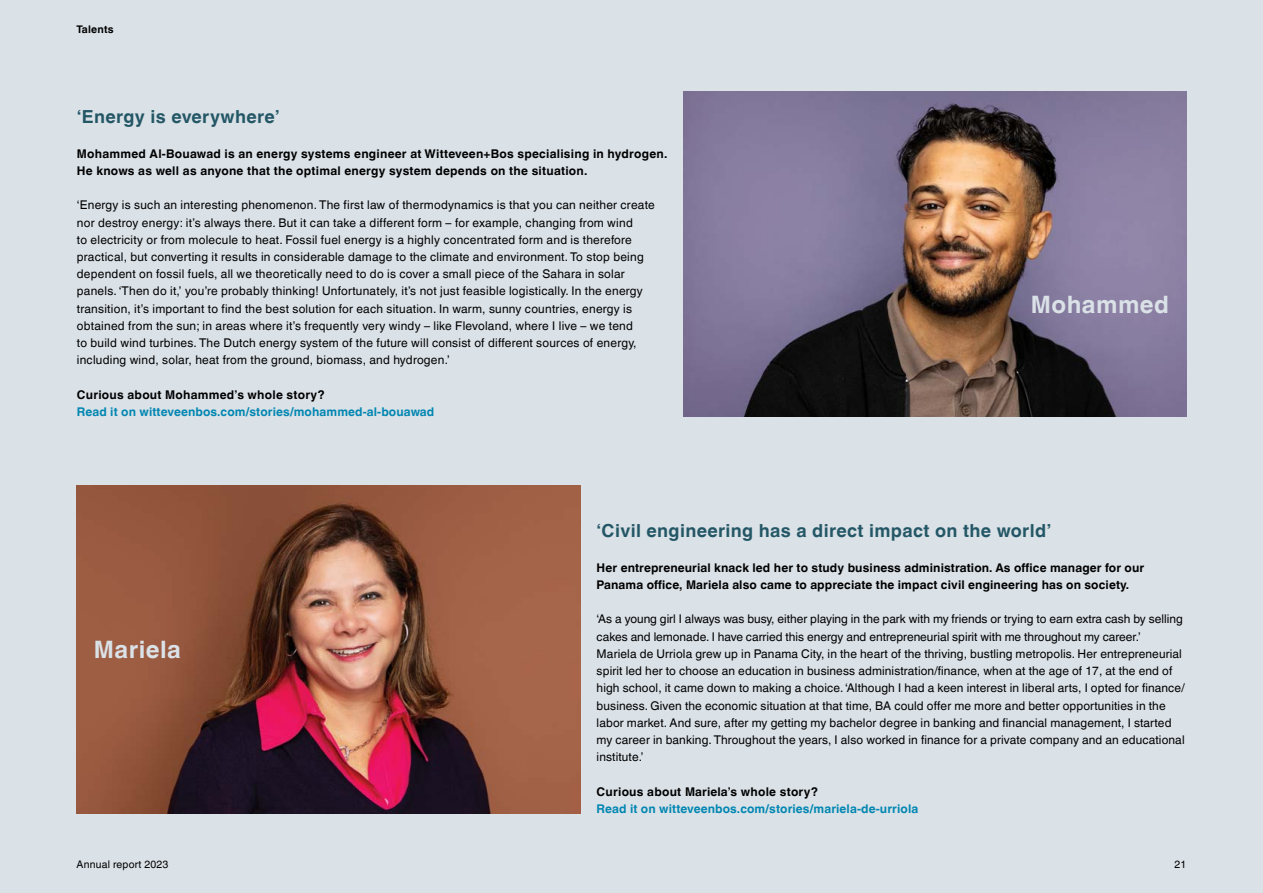
<style>
.page{position:relative;width:1263px;height:893px;background:#dae1e7}
.page>*{position:absolute;margin:0;border:0;box-sizing:border-box;transform-origin:0 0}
.t1{font:700 24px "Helvetica World";letter-spacing:.02em;color:#dae1e7}
.t2{font:700 18px "Helvetica World";letter-spacing:.02em;color:#245766}
.t3{font:12px/17.2px "Helvetica World";letter-spacing:.01em;color:#000}
.t4{font:700 12px/17.2px "Helvetica World";letter-spacing:.01em;color:#000}
.t5{font:700 12px "Helvetica World";letter-spacing:.01em;color:#0086b1}
.t6{font:10.5px "Helvetica World";letter-spacing:.02em;color:#000}
.t7{font:700 10.5px "Helvetica World";letter-spacing:.02em;color:#000}
</style>
<div class="page">
<img style="left:684px;top:91px;width:502px;height:325px">
<img style="left:77px;top:485px;width:503px;height:328px">
<p class="t7" style="left:77px;top:23px;width:39px">Talents</p>
<h2 class="t2" style="left:77px;top:106px;width:204px">‘Energy is everywhere’</h2>
<p class="t4" style="left:77px;top:145px;width:592px">Mohammed Al-Bouawad is an energy systems engineer at Witteveen+Bos specialising in hydrogen.<br>He knows as well as anyone that the optimal energy system depends on the situation.</p>
<p class="t3" style="left:77px;top:196px;width:579px">‘Energy is such an interesting phenomenon. The first law of thermodynamics is that you can neither create nor destroy energy: it’s always there. But it can take a different form – for example, changing from wind<br>to electricity or from molecule to heat. Fossil fuel energy is a highly concentrated form and is therefore practical, but converting it results in considerable damage to the climate and environment. To stop being dependent on fossil fuels, all we theoretically need to do is cover a small piece of the Sahara in solar panels. ‘Then do it,’ you’re probably thinking! Unfortunately, it’s not just feasible logistically. In the energy transition, it’s important to find the best solution for each situation. In warm, sunny countries, energy is obtained from the sun; in areas where it’s frequently very windy – like Flevoland, where I live – we tend<br>to build wind turbines. The Dutch energy system of the future will consist of different sources of energy, including wind, solar, heat from the ground, biomass, and hydrogen.’</p>
<p class="t4" style="left:77px;top:386px;width:249px">Curious about Mohammed’s whole story?</p>
<p class="t5" style="left:77px;top:405px;width:359px">Read it on witteveenbos.com/stories/mohammed-al-bouawad</p>
<h1 class="t1" style="left:1031px;top:290px;width:140px">Mohammed</h1>
<h1 class="t1" style="left:94px;top:635px;width:89px">Mariela</h1>
<p class="t6" style="left:77px;top:858px;width:93px">Annual report 2023</p>
<h2 class="t2" style="left:597px;top:520px;width:456px">‘Civil engineering has a direct impact on the world’</h2>
<p class="t4" style="left:597px;top:559px;width:549px">Her entrepreneurial knack led her to study business administration. As office manager for our<br>Panama office, Mariela also came to appreciate the impact civil engineering has on society.</p>
<p class="t3" style="left:597px;top:610px;width:589px">‘As a young girl I always was busy, either playing in the park with my friends or trying to earn extra cash by selling cakes and lemonade. I have carried this energy and entrepreneurial spirit with me throughout my career.’<br>Mariela de Urriola grew up in Panama City, in the heart of the thriving, bustling metropolis. Her entrepreneurial spirit led her to choose an education in business administration/finance, when at the age of 17, at the end of high school, it came down to making a choice. ‘Although I had a keen interest in liberal arts, I opted for finance/ business. Given the economic situation at that time, BA could offer me more and better opportunities in the labor market. And sure, after my getting my bachelor degree in banking and financial management, I started my career in banking. Throughout the years, I also worked in finance for a private company and an educational institute.’</p>
<p class="t4" style="left:597px;top:783px;width:223px">Curious about Mariela’s whole story?</p>
<p class="t5" style="left:597px;top:802px;width:323px">Read it on witteveenbos.com/stories/mariela-de-urriola</p>
<p class="t6" style="left:1174px;top:858px;width:13px">21</p>
</div>
